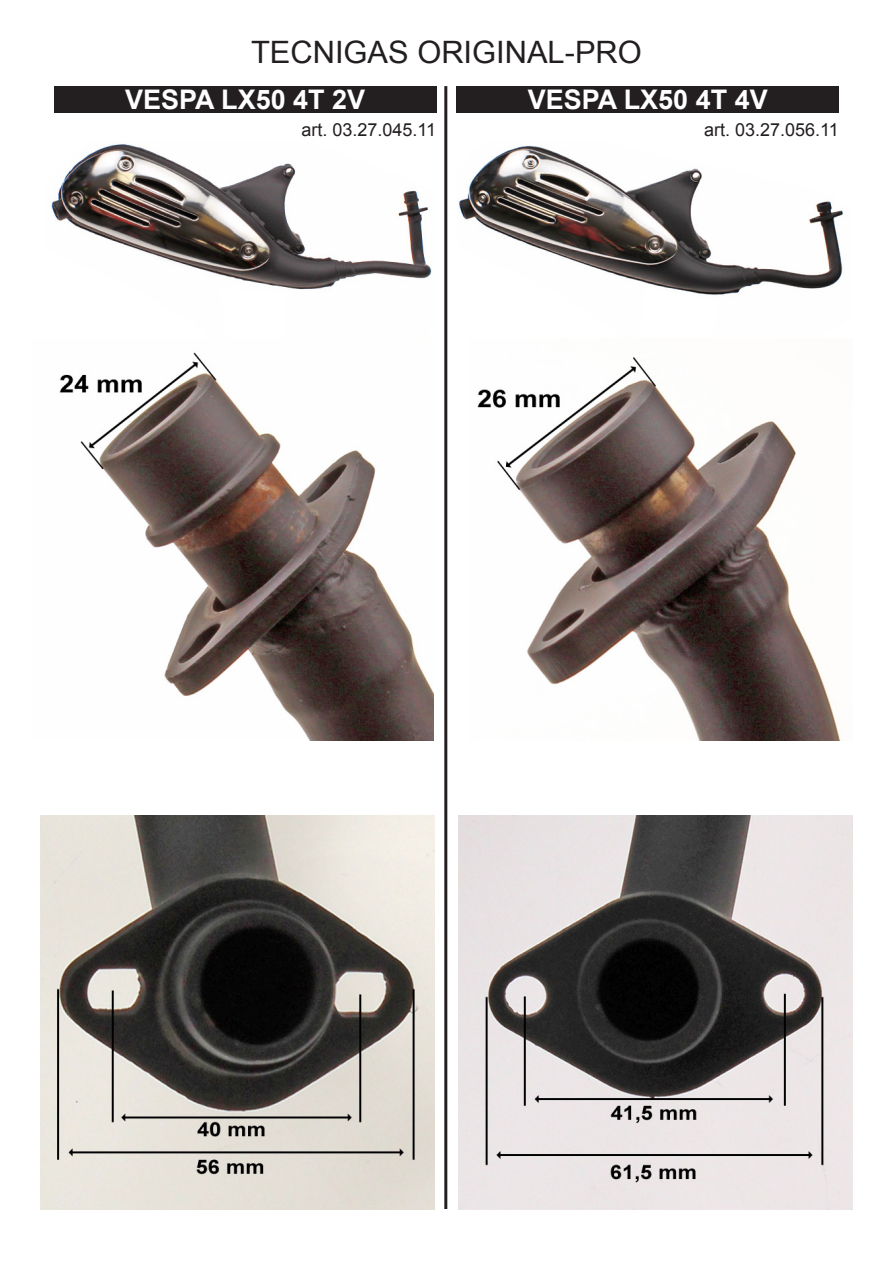
<style>
.page{position:relative;width:893px;height:1263px;background:#fff}
.page>*{position:absolute;margin:0;border:0;box-sizing:border-box;transform-origin:0 0}
.t1{font:30.9px "Arial";color:#231f20}
.t2{font:700 27px "Arial";color:#fff}
.t3{font:18px "Arial";color:#231f20}
</style>
<div class="page">
<img style="left:40px;top:815px;width:394px;height:394px">
<img style="left:458px;top:815px;width:394px;height:394px">
<hr style="left:444px;top:86px;width:3px;height:1123px;background:#231f20">
<img style="left:51px;top:144px;width:381px;height:146px">
<img style="left:459px;top:145px;width:385px;height:150px">
<svg style="left:635px;top:287px;width:84px;height:8px"></svg>
<div style="left:54px;top:87px;width:382px;height:26px;background:#231f20"></div>
<div style="left:457px;top:87px;width:382px;height:26px;background:#231f20"></div>
<img style="left:59px;top:352px;width:375px;height:388px">
<img style="left:477px;top:357px;width:364px;height:383px">
<p class="t1" style="left:251px;top:32px;width:392px">TECNIGAS ORIGINAL-PRO</p>
<p class="t2" style="left:125px;top:82px;width:242px">VESPA LX50 4T 2V</p>
<p class="t2" style="left:528px;top:82px;width:242px">VESPA LX50 4T 4V</p>
<p class="t3" style="left:301px;top:118px;width:136px">art. 03.27.045.11</p>
<p class="t3" style="left:704px;top:118px;width:136px">art. 03.27.056.11</p>
</div>
